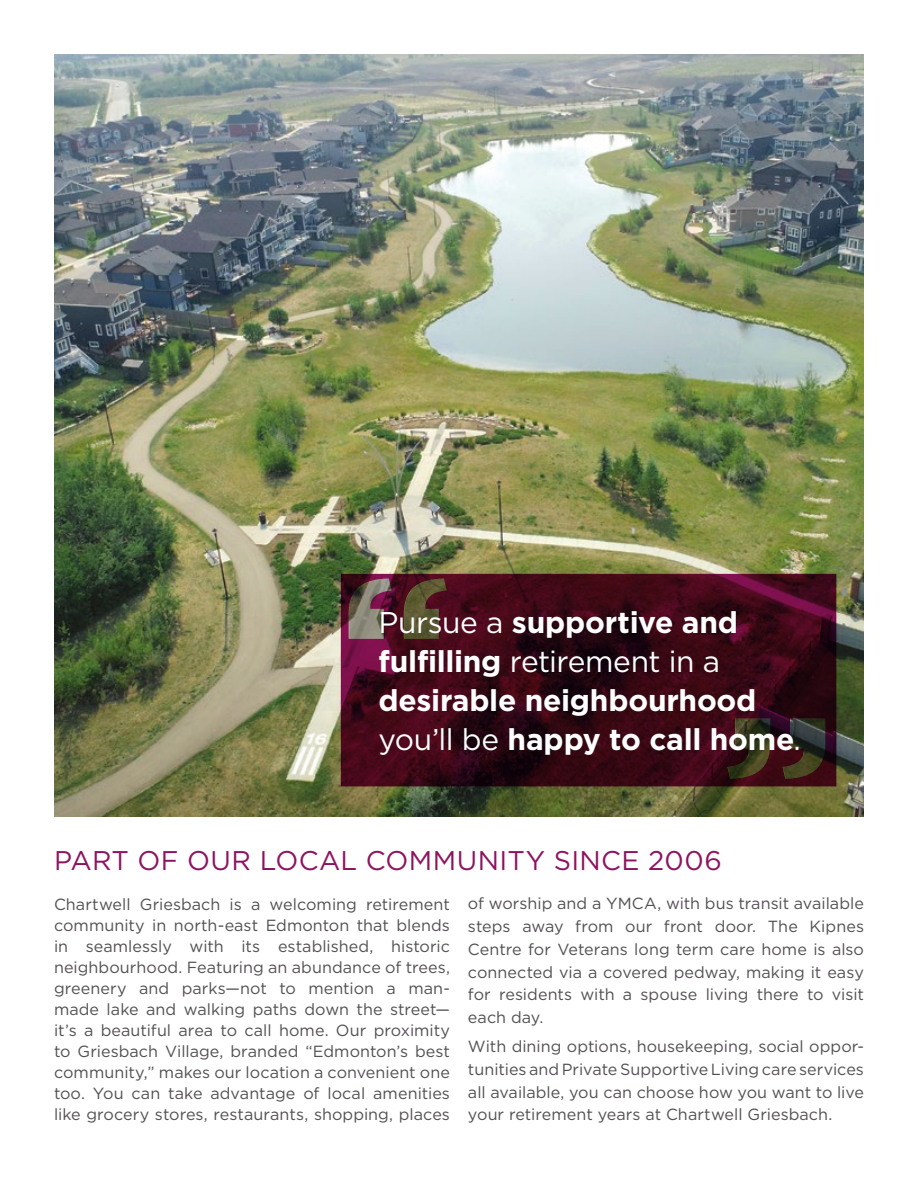
<style>
.page{position:relative;width:918px;height:1188px;background:#fff}
.page>*{position:absolute;margin:0;border:0;box-sizing:border-box;transform-origin:0 0}
.t1{font:700 30px/38.8px "Gotham HTF";letter-spacing:-.01em;color:#fff}
.t2{font:27px "Gotham HTF";letter-spacing:.015em;color:#8d1360}
.t3{font:16.2px/21px "Gotham HTF";color:#534f53;text-align:justify}
.s1{font-weight:400}
</style>
<div class="page">
<img style="left:54px;top:54px;width:810px;height:762px">
<svg style="left:341px;top:574px;width:496px;height:212px;background:#3b0d19"></svg>
<h1 class="t1" style="left:379px;top:603px;width:424px"><span class="s1">Pursue a</span> supportive and fulfilling <span class="s1">retirement in a </span>desirable neighbourhood <span class="s1">you’ll be</span> happy to call home<span class="s1">.</span></h1>
<h2 class="t2" style="left:54px;top:845px;width:669px">PART OF OUR LOCAL COMMUNITY SINCE 2006</h2>
<p class="t3" style="left:54px;top:893px;width:398px">Chartwell Griesbach is a welcoming retirement community in north-east Edmonton that blends in seamlessly with its established, historic neighbourhood. Featuring an abundance of trees, greenery and parks—not to mention a man&shy;made lake and walking paths down the street— it’s a beautiful area to call home. Our proximity to Griesbach Village, branded “Edmonton’s best community,” makes our location a convenient one too. You can take advantage of local amenities like grocery stores, restaurants, shopping, places</p>
<p class="t3" style="left:468px;top:892px;width:398px;line-height:22.6px">of worship and a YMCA, with bus transit available steps away from our front door. The Kipnes Centre for Veterans long term care home is also connected via a covered pedway, making it easy for residents with a spouse living there to visit each day.</p>
<p class="t3" style="left:468px;top:1035px;width:398px;line-height:22.6px">With dining options, housekeeping, social oppor&shy;tunities and Private Supportive Living care services all available, you can choose how you want to live your retirement years at Chartwell Griesbach.</p>
</div>
